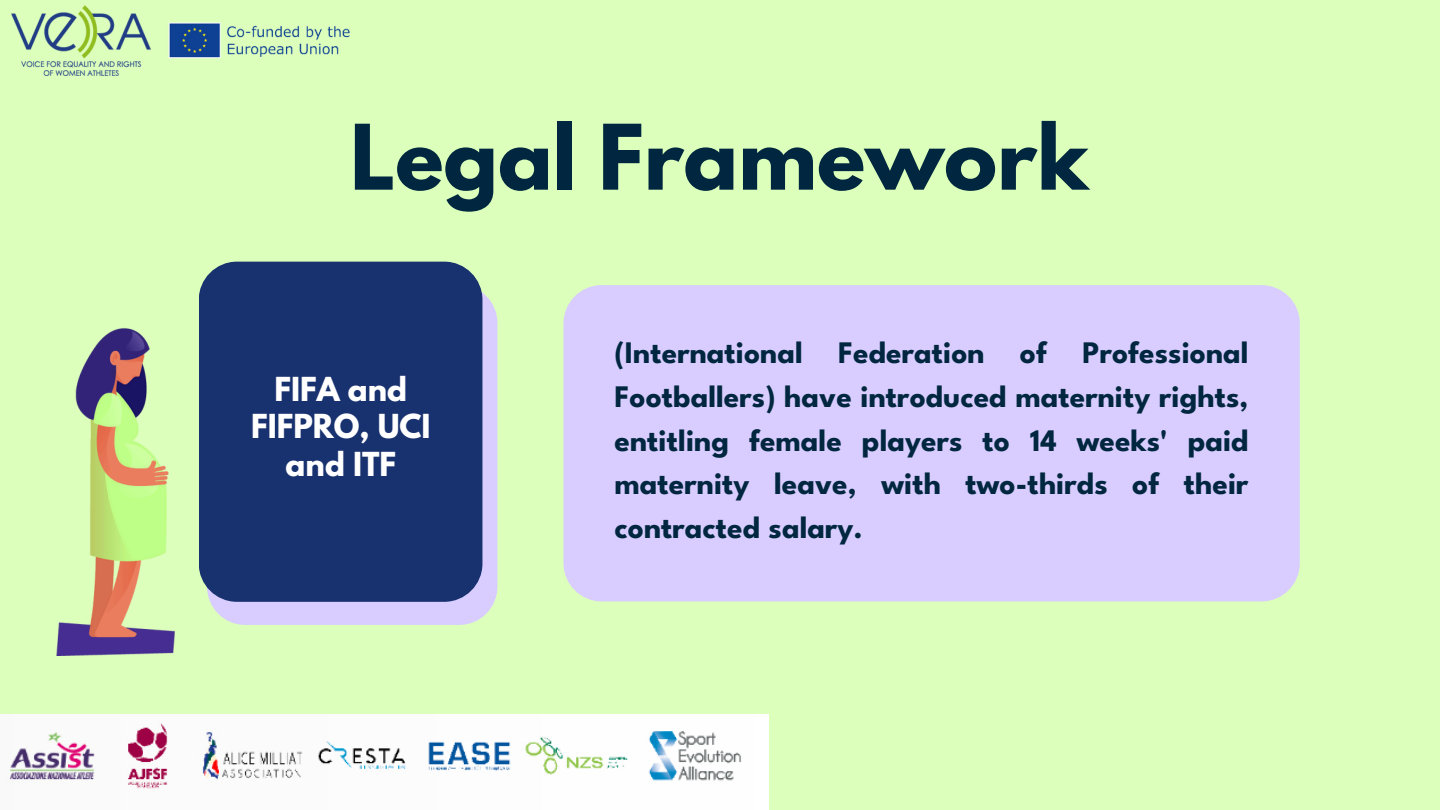
<style>
.page{position:relative;width:1440px;height:810px;background:#dcffbc}
.page>*{position:absolute;margin:0;border:0;box-sizing:border-box;transform-origin:0 0}
.t1{font:700 80px "League Spartan";color:#00273f}
.t2{font:700 31.3px/43.7px "League Spartan";color:#00273f;text-align:justify}
.t3{font:700 29.3px/37.3px "League Spartan";color:#fff;text-align:center}
</style>
<div class="page">
<img style="left:0;top:715px;width:769px;height:95px">
<div style="left:207px;top:285px;width:290px;height:340px;background:#d9cdff;border-radius:38px"></div>
<div style="left:199px;top:262px;width:283px;height:340px;background:#18316f;border-radius:38px"></div>
<div style="left:563px;top:285px;width:737px;height:316px;background:#d9cdff;border-radius:38px"></div>
<img style="left:56px;top:328px;width:231px;height:327px">
<img style="left:12px;top:6px;width:138px;height:69px">
<img style="left:168px;top:22px;width:182px;height:37px">
<p class="t1" style="left:350px;top:118px;width:740px">Legal Framework</p>
<h1 class="t3" style="left:251px;top:374px;width:181px">FIFA and<br>FIFPRO, UCI and ITF</h1>
<p class="t2" style="left:615px;top:334px;width:636px">(International Federation of Professional Footballers) have introduced maternity rights, entitling female players to 14 weeks' paid maternity leave, with two-thirds of their contracted salary.</p>
</div>
